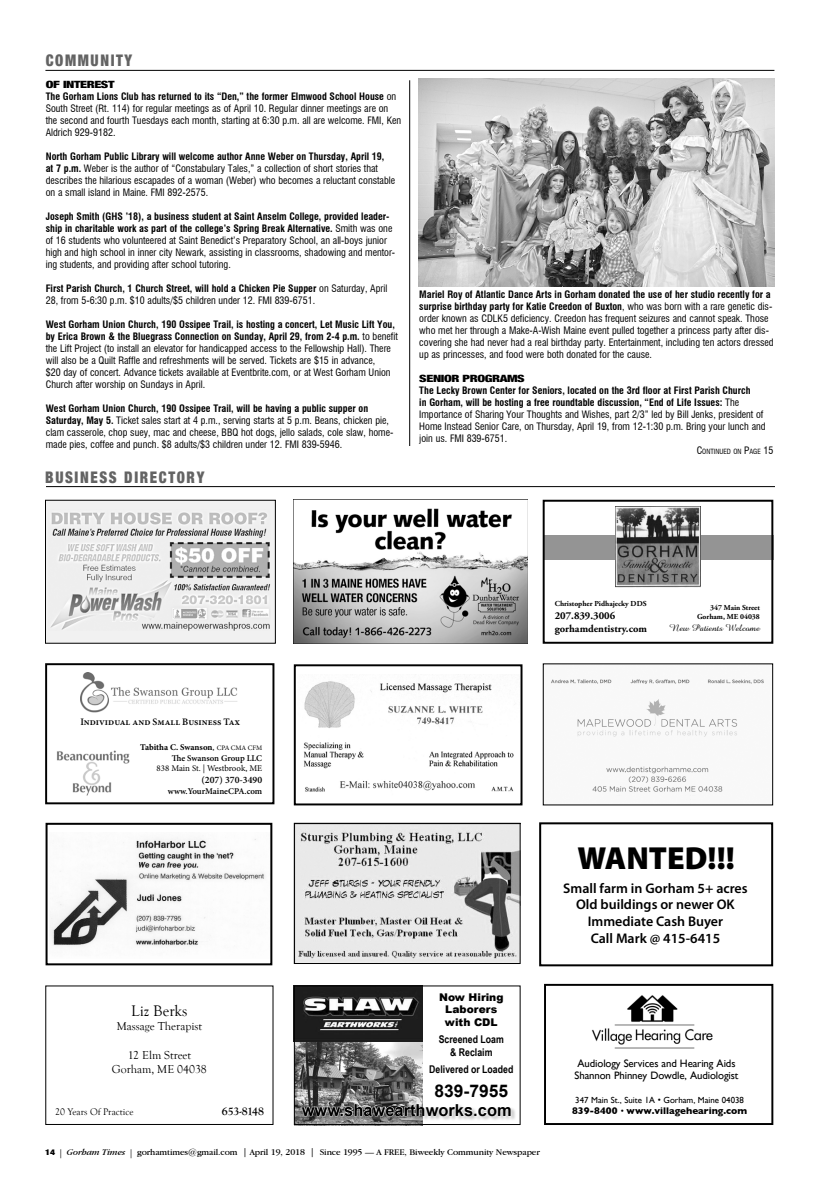
<style>
.page{position:relative;width:819px;height:1188px;background:#fff}
.page>*{position:absolute;margin:0;border:0;box-sizing:border-box;transform-origin:0 0}
.t1{font:900 32px "Myriad Pro";color:#000}
.t2{font:700 17.4px "Arial";color:#000}
.t3{font:700 16.5px "Arial";color:#000}
.t4{font:900 condensed 16px "Helvetica Neue";letter-spacing:.11em;color:#636363;scale:.92 1}
.t5{font:15.8px "Goudy Old Style T";color:#000}
.t6{font:600 14px/16.8px "Myriad Pro";color:#000;text-align:center}
.t7{font:11.8px/14.2px "Goudy Old Style T";color:#000;text-align:center}
.t8{font:700 11.8px "Goudy Old Style T";color:#000}
.t9{font:10.8px/12.7px "Gill Sans";letter-spacing:-.01em;color:#000}
.t10{font:700 10.7px/12.8px "Arial Narrow";color:#000;text-align:center}
.t11{font:900 10.7px/12.8px "Arial";color:#000;text-align:center}
.t12{font:700 10.6px/12.7px "Adobe Garamond Pro";color:#000}
.t13{font:condensed 10px/12px "Swiss 721 BT";color:#000}
.t14{font:900 condensed 10px "Helvetica Neue";letter-spacing:-.03em;color:#000;scale:1.4 1}
.t15{font:600 9.9px "Minion Pro";color:#000}
.t16{font:9.9px "Amazone BT";color:#000}
.t17{font:9.9px "Goudy Old Style T";color:#000}
.t18{font:700 9.8px "Gill Sans";color:#000}
.t19{font:600 9.8px "Minion Pro";color:#000}
.t20{font:9px "Garamond IT Cby BT";letter-spacing:-.01em;color:#000}
.t21{font:600 8.8px/10.6px "Minion Pro";letter-spacing:-.01em;color:#000;text-align:right}
.t22{font:8.8px "Gill Sans";color:#000}
.t23{font:8.8px "Minion Pro";letter-spacing:-.005em;color:#000}
.t24{font:700 7.6px/9.1px "Adobe Garamond Pro";color:#000;text-align:right}
.t25{font:condensed 7px "Swiss 721 BT";color:#000}
.s1{font-weight:700}
.s2{font-size:10px}
.s3{font-weight:400}
.s4{font-weight:400;font-size:6.9px}
.s5{font-family:"Helvetica Neue";font-weight:900;font-stretch:condensed;font-size:8px}
.s6{font-family:"Adobe Garamond Pro"}
.s7{font-style:italic}
.s8{font-weight:400;font-size:8.8px}
</style>
<div class="page">
<div style="left:46px;top:500px;width:229px;height:143px;background:#f1f1f1"></div>
<div style="left:45px;top:500px;width:231px;height:144px;border:1px solid #000"></div>
<div style="left:544px;top:984px;width:229px;height:141px;border:2px solid #000"></div>
<img style="left:591px;top:995px;width:122px;height:54px">
<img style="left:296px;top:987px;width:127px;height:136px">
<div style="left:294px;top:985px;width:227px;height:140px;border:1px solid #000"></div>
<div style="left:302px;top:1103px;width:215px;height:19px;background:#000;opacity:.25"></div>
<svg style="left:301px;top:1103px;width:210px;height:14px"></svg>
<img style="left:296px;top:825px;width:223px;height:137px">
<div style="left:294px;top:823px;width:227px;height:141px;border:1px solid #000"></div>
<img style="left:303px;top:681px;width:211px;height:111px">
<div style="left:294px;top:664px;width:229px;height:141px;border:2px solid #000"></div>
<div style="left:45px;top:985px;width:229px;height:140px;border:1px solid #000"></div>
<img style="left:542px;top:663px;width:222px;height:142px">
<div style="left:543px;top:663px;width:230px;height:142px;border:1px solid #000"></div>
<hr style="left:46px;top:486px;width:729px;height:1px;background:#000">
<img style="left:57px;top:750px;width:73px;height:46px">
<img style="left:80px;top:672px;width:157px;height:41px">
<div style="left:45px;top:663px;width:229px;height:141px;border:2px solid #000"></div>
<hr style="left:45px;top:70px;width:729px;height:1px;background:#000">
<hr style="left:409px;top:80px;width:1px;height:366px;background:#000">
<img style="left:49px;top:838px;width:216px;height:108px">
<div style="left:46px;top:823px;width:226px;height:142px;border:2px solid #000"></div>
<img style="left:294px;top:500px;width:234px;height:144px">
<div style="left:544px;top:536px;width:229px;height:24px;background:#949494"></div>
<img style="left:616px;top:507px;width:84px;height:81px">
<div style="left:543px;top:500px;width:230px;height:144px;border:2px solid #000"></div>
<img style="left:50px;top:512px;width:220px;height:119px">
<div style="left:539px;top:822px;width:234px;height:144px;border:2px solid #000"></div>
<img style="left:419px;top:78px;width:355px;height:208px">
<h3 class="t4" style="left:46px;top:47px;width:96px">COMMUNITY</h3>
<p class="t14" style="left:46px;top:76px;width:51px">OF INTEREST</p>
<p class="t13" style="left:46px;top:90px;width:357px"><span class="s1">The Gorham Lions Club has returned to its “Den,” the former Elmwood School House</span> on South Street (Rt. 114) for regular meetings as of April 10. Regular dinner meetings are on the second and fourth Tuesdays each month, starting at 6:30 p.m. all are welcome. FMI, Ken Aldrich 929-9182.</p>
<p class="t13" style="left:46px;top:150px;width:351px"><span class="s1">North Gorham Public Library will welcome author Anne Weber on Thursday, April 19,<br>at 7 p.m.</span> Weber is the author of “Constabulary Tales,” a collection of short stories that describes the hilarious escapades of a woman (Weber) who becomes a reluctant constable on a small island in Maine. FMI 892-2575.</p>
<p class="t13" style="left:46px;top:210px;width:351px"><span class="s1">Joseph Smith (GHS ’18), a business student at Saint Anselm College, provided leader&shy;ship in charitable work as part of the college’s Spring Break Alternative.</span> Smith was one of 16 students who volunteered at Saint Benedict’s Preparatory School, an all-boys junior high and high school in inner city Newark, assisting in classrooms, shadowing and mentor&shy;ing students, and providing after school tutoring.</p>
<p class="t13" style="left:46px;top:282px;width:343px"><span class="s1">First Parish Church, 1 Church Street, will hold a Chicken Pie Supper</span> on Saturday, April<br>28, from 5-6:30 p.m. $10 adults/$5 children under 12. FMI 839-6751.</p>
<p class="t13" style="left:46px;top:318px;width:354px"><span class="s1">West Gorham Union Church, 190 Ossipee Trail, is hosting a concert, Let Music Lift You, by Erica Brown &amp; the Bluegrass Connection on Sunday, April 29, from 2-4 p.m.</span> to benefit the Lift Project (to install an elevator for handicapped access to the Fellowship Hall). There will also be a Quilt Raffle and refreshments will be served. Tickets are $15 in advance,<br>$20 day of concert. Advance tickets available at Eventbrite.com, or at West Gorham Union Church after worship on Sundays in April.</p>
<p class="t13" style="left:46px;top:402px;width:349px"><span class="s1">West Gorham Union Church, 190 Ossipee Trail, will be having a public supper on Saturday, May 5.</span> Ticket sales start at 4 p.m., serving starts at 5 p.m. Beans, chicken pie, clam casserole, chop suey, mac and cheese, BBQ hot dogs, jello salads, cole slaw, home&shy;made pies, coffee and punch. $8 adults/$3 children under 12. FMI 839-5946.</p>
<h3 class="t4" style="left:45px;top:465px;width:174px">BUSINESS DIRECTORY</h3>
<p class="t13" style="left:419px;top:289px;width:356px"><span class="s1">Mariel Roy of Atlantic Dance Arts in Gorham donated the use of her studio recently for a surprise birthday party for Katie Creedon of Buxton</span>, who was born with a rare genetic dis&shy;order known as CDLK5 deficiency. Creedon has frequent seizures and cannot speak. Those who met her through a Make-A-Wish Maine event pulled together a princess party after dis&shy;covering she had never had a real birthday party. Entertainment, including ten actors dressed up as princesses, and food were both donated for the cause.</p>
<p class="t14" style="left:419px;top:370px;width:77px">SENIOR PROGRAMS</p>
<p class="t13" style="left:419px;top:385px;width:348px"><span class="s1">The Lecky Brown Center for Seniors, located on the 3rd floor at First Parish Church<br>in Gorham, will be hosting a free roundtable discussion, “End of Life Issues:</span> The Importance of Sharing Your Thoughts and Wishes, part 2/3” led by Bill Jenks, president of Home Instead Senior Care, on Thursday, April 19, from 12-1:30 p.m. Bring your lunch and join us. FMI 839-6751.</p>
<p class="t25" style="left:697px;top:447px;width:78px"><span class="s2">C</span>ONTINUED ON <span class="s2">P</span>AGE <span class="s2">15</span></p>
<p class="t15" style="left:80px;top:715px;width:161px">Individual and Small Business Tax</p>
<p class="t21" style="left:140px;top:742px;width:124px"><span class="s1">Tabitha C. Swanson</span><span class="s3">,</span> <span class="s4">CPA CMA CFM<br></span>The Swanson Group LLC</p>
<p class="t23" style="left:157px;top:763px;width:107px">838 Main St. | Westbrook, ME</p>
<p class="t19" style="left:202px;top:773px;width:62px">(207) 370-3490</p>
<p class="t21" style="left:168px;top:785px;width:96px">www.YourMaineCPA.com</p>
<p class="t24" style="left:555px;top:600px;width:93px">Christopher Pidhajecky DDS</p>
<p class="t12" style="left:555px;top:610px;width:94px">207.839.3006 gorhamdentistry.com</p>
<p class="t24" style="left:697px;top:604px;width:64px">347 Main Street<br>Gorham, ME 04038</p>
<p class="t16" style="left:669px;top:622px;width:92px">New Patients Welcome</p>
<h1 class="t1" style="left:577px;top:837px;width:159px">WANTED!!!</h1>
<h3 class="t6" style="left:563px;top:879px;width:186px">Small farm in Gorham 5+ acres<br>Old buildings or newer OK<br>Immediate Cash Buyer<br>Call Mark @ 415-6415</h3>
<h3 class="t5" style="left:131px;top:1002px;width:58px">Liz Berks</h3>
<p class="t7" style="left:117px;top:1019px;width:87px">Massage Therapist</p>
<p class="t7" style="left:112px;top:1048px;width:96px">12 Elm Street<br>Gorham, ME 04038</p>
<p class="t17" style="left:55px;top:1107px;width:80px">20 Years Of Practice</p>
<p class="t8" style="left:222px;top:1105px;width:44px">653-8148</p>
<p class="t11" style="left:439px;top:990px;width:66px">Now Hiring<br>Laborers with CDL</p>
<p class="t10" style="left:439px;top:1032px;width:67px">Screened Loam &amp; Reclaim</p>
<p class="t10" style="left:429px;top:1062px;width:86px">Delivered or Loaded</p>
<h2 class="t2" style="left:434px;top:1079px;width:75px">839-7955</h2>
<h3 class="t3" style="left:302px;top:1099px;width:211px">www.shawearthworks.com</h3>
<p class="t20" style="left:45px;top:1146px;width:496px"><span class="s5">14</span> <span class="s6">|</span> <span class="s7">Gorham Times</span> <span class="s6">|</span> gorhamtimes@gmail.com | April 19, 2018 | Since 1995 — A FREE, Biweekly Community Newspaper</p>
<p class="t9" style="left:575px;top:1057px;width:165px">Audiology Services and Hearing Aids<br>Shannon Phinney Dowdle, Audiologist</p>
<p class="t22" style="left:575px;top:1095px;width:170px">347 Main St., Suite 1A • Gorham, Maine 04038</p>
<p class="t18" style="left:572px;top:1103px;width:177px">839-8400 <span class="s8">•</span> www.villagehearing.com</p>
</div>
